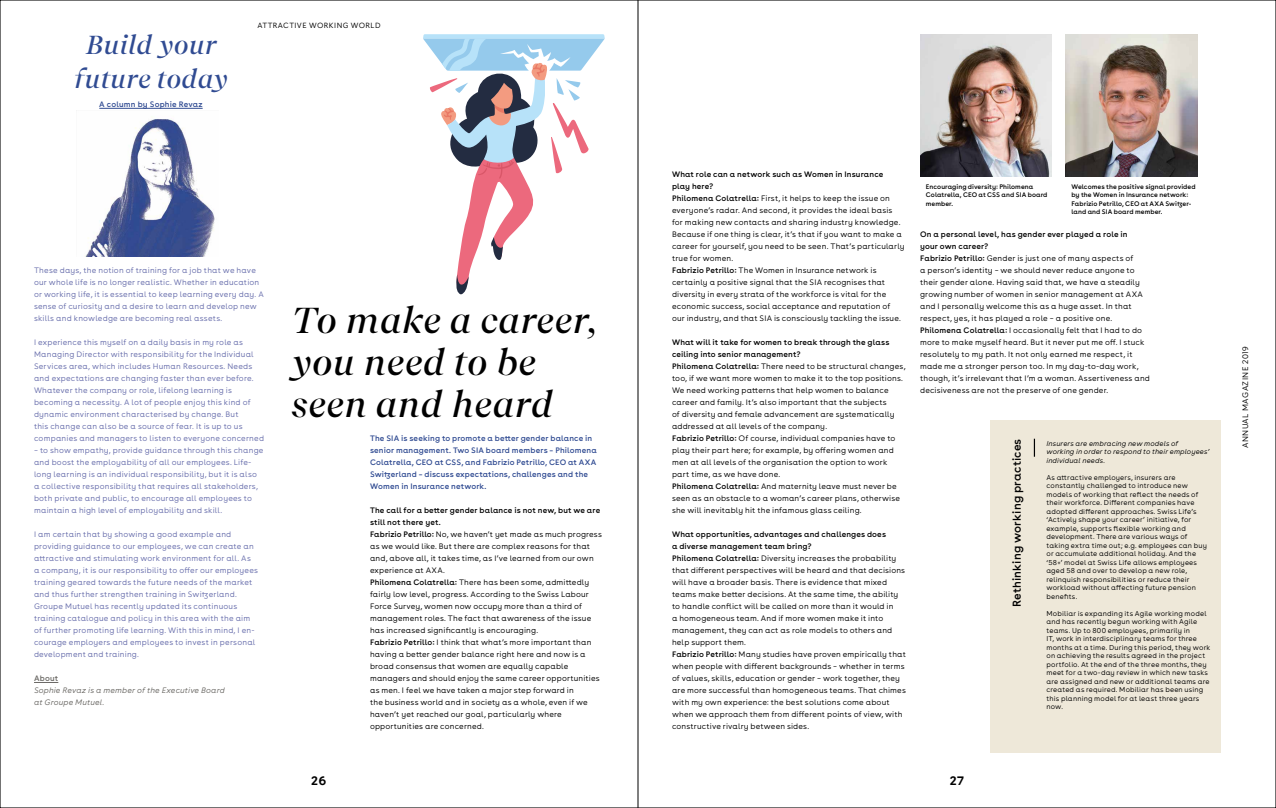
<style>
.page{position:relative;width:1276px;height:808px;background:#fff}
.page>*{position:absolute;margin:0;border:0;box-sizing:border-box;transform-origin:0 0}
.t1{font:italic 500 36px/42px "Recife Display";letter-spacing:.03em;color:#000}
.t2{font:italic 500 26px/34px "Recife Display";letter-spacing:.03em;color:#304b92;text-align:center}
.t3{font:700 13px "Buenos Aires";color:#000}
.t4{font:12.2px "Buenos Aires";letter-spacing:.015em;color:#000}
.t5{font:300 8.5px "Buenos Aires";letter-spacing:.05em;color:#000}
.t6{font:300 8.4px/12px "Buenos Aires";letter-spacing:.015em;color:#000}
.t7{font:300 8.4px/12px "Buenos Aires";letter-spacing:.02em;color:#686eac}
.t8{font:8.4px/12px "Buenos Aires";letter-spacing:.02em;color:#304b92}
.t9{font:italic 300 8.4px/12px "Buenos Aires";letter-spacing:.02em;color:#6a6864}
.t10{font:8.4px "Buenos Aires";letter-spacing:.025em;color:#6a6864}
.t11{font:300 8px "Buenos Aires";letter-spacing:.05em;color:#000}
.t12{font:300 7.5px/8.5px "Buenos Aires";letter-spacing:.02em;color:#000}
.t13{font:italic 300 7.5px/8.5px "Buenos Aires";letter-spacing:.02em;color:#000}
.t14{font:7px/8.4px "Buenos Aires";letter-spacing:.005em;color:#000}
.s1{font-weight:400}
</style>
<div class="page">
<svg style="left:423px;top:34px;width:182px;height:260px"></svg>
<img style="left:85px;top:117px;width:130px;height:140px">
<hr style="left:99px;top:108px;width:104px;height:1px;background:#304b92">
<svg style="left:34px;top:682px;width:24px;height:1px"></svg>
<img style="left:920px;top:34px;width:131px;height:143px">
<img style="left:1065px;top:34px;width:132px;height:143px">
<div style="left:990px;top:420px;width:231px;height:333px;background:#eee8d9"></div>
<svg style="left:1034px;top:439px;width:1px;height:18px"></svg>
<hr style="left:638px;top:0;width:1px;height:808px;background:#000">
<h2 class="t2" style="left:75px;top:27px;width:154px">Build your future today</h2>
<p class="t8" style="left:99px;top:98px;width:105px">A column by Sophie Revaz</p>
<p class="t11" style="left:258px;top:21px;width:124px">ATTRACTIVE WORKING WORLD</p>
<p class="t7" style="left:34px;top:264px;width:231px">These days, the notion of training for a job that we have our whole life is no longer realistic. Whether in education or working life, it is essential to keep learning every day. A sense of curiosity and a desire to learn and develop new skills and knowledge are becoming real assets.</p>
<p class="t7" style="left:34px;top:336px;width:232px">I experience this myself on a daily basis in my role as Managing Director with responsibility for the Individual Services area, which includes Human Resources. Needs and expectations are changing faster than ever before.<br>Whatever the company or role, lifelong learning is becoming a necessity. A lot of people enjoy this kind of dynamic environment characterised by change. But<br>this change can also be a source of fear. It is up to us companies and managers to listen to everyone concerned</p>
<p class="t7" style="left:34px;top:444px;width:231px">– to show empathy, provide guidance through this change and boost the employability of all our employees. Life&shy;long learning is an individual responsibility, but it is also a collective responsibility that requires all stakeholders, both private and public, to encourage all employees to maintain a high level of employability and skill.</p>
<p class="t7" style="left:34px;top:528px;width:226px">I am certain that by showing a good example and providing guidance to our employees, we can create an attractive and stimulating work environment for all. As a company, it is our responsibility to offer our employees training geared towards the future needs of the market and thus further strengthen training in Switzerland.<br>Groupe Mutuel has recently updated its continuous training catalogue and policy in this area with the aim of further promoting life learning. With this in mind, I en&shy;courage employers and employees to invest in personal development and training.</p>
<p class="t10" style="left:34px;top:673px;width:26px">About</p>
<p class="t9" style="left:34px;top:684px;width:192px">Sophie Revaz is a member of the Executive Board at Groupe Mutuel.</p>
<h1 class="t1" style="left:292px;top:299px;width:307px">To make a career, you need to be seen and heard</h1>
<p class="t8" style="left:370px;top:432px;width:228px">The SIA is seeking to promote a better gender balance in senior management. Two SIA board members – Philomena Colatrella, CEO at CSS, and Fabrizio Petrillo, CEO at AXA Switzerland – discuss expectations, challenges and the Women in Insurance network.</p>
<p class="t6" style="left:370px;top:504px;width:233px"><span class="s1">The call for a better gender balance is not new, but we are still not there yet.<br>Fabrizio Petrillo:</span> No, we haven’t yet made as much progress as we would like. But there are complex reasons for that and, above all, it takes time, as I’ve learned from our own experience at AXA.<br><span class="s1">Philomena Colatrella:</span> There has been some, admittedly fairly low level, progress. According to the Swiss Labour Force Survey, women now occupy more than a third of management roles. The fact that awareness of the issue has increased significantly is encouraging.<br><span class="s1">Fabrizio Petrillo:</span> I think that what’s more important than having a better gender balance right here and now is a broad consensus that women are equally capable managers and should enjoy the same career opportunities as men. I feel we have taken a major step forward in<br>the business world and in society as a whole, even if we haven’t yet reached our goal, particularly where opportunities are concerned.</p>
<p class="t6" style="left:672px;top:168px;width:234px"><span class="s1">What role can a network such as Women in Insurance<br>play here?<br>Philomena Colatrella:</span> First, it helps to keep the issue on everyone’s radar. And second, it provides the ideal basis for making new contacts and sharing industry knowledge.<br>Because if one thing is clear, it’s that if you want to make a career for yourself, you need to be seen. That’s particularly true for women.<br><span class="s1">Fabrizio Petrillo:</span> The Women in Insurance network is certainly a positive signal that the SIA recognises that diversity in every strata of the workforce is vital for the economic success, social acceptance and reputation of our industry, and that SIA is consciously tackling the issue.</p>
<p class="t6" style="left:672px;top:336px;width:235px"><span class="s1">What will it take for women to break through the glass ceiling into senior management?<br>Philomena Colatrella:</span> There need to be structural changes, too, if we want more women to make it to the top positions.<br>We need working patterns that help women to balance career and family. It’s also important that the subjects<br>of diversity and female advancement are systematically addressed at all levels of the company.<br><span class="s1">Fabrizio Petrillo:</span> Of course, individual companies have to play their part here; for example, by offering women and men at all levels of the organisation the option to work part time, as we have done.<br><span class="s1">Philomena Colatrella:</span> And maternity leave must never be seen as an obstacle to a woman’s career plans, otherwise she will inevitably hit the infamous glass ceiling.</p>
<p class="t6" style="left:672px;top:528px;width:235px"><span class="s1">What opportunities, advantages and challenges does<br>a diverse management team bring?<br>Philomena Colatrella:</span> Diversity increases the probability that different perspectives will be heard and that decisions will have a broader basis. There is evidence that mixed teams make better decisions. At the same time, the ability to handle conflict will be called on more than it would in<br>a homogeneous team. And if more women make it into management, they can act as role models to others and help support them.<br><span class="s1">Fabrizio Petrillo:</span> Many studies have proven empirically that when people with different backgrounds – whether in terms of values, skills, education or gender – work together, they are more successful than homogeneous teams. That chimes with my own experience: the best solutions come about when we approach them from different points of view, with constructive rivalry between sides.</p>
<p class="t14" style="left:926px;top:182px;width:123px">Encouraging diversity: Philomena<br>Colatrella, CEO at CSS and SIA board member.</p>
<p class="t14" style="left:1071px;top:182px;width:126px">Welcomes the positive signal provided by the Women in Insurance network:<br>Fabrizio Petrillo, CEO at AXA Switzer&shy;land and SIA board member.</p>
<p class="t6" style="left:920px;top:228px;width:231px"><span class="s1">On a personal level, has gender ever played a role in<br>your own career?<br>Fabrizio Petrillo:</span> Gender is just one of many aspects of<br>a person’s identity – we should never reduce anyone to their gender alone. Having said that, we have a steadily growing number of women in senior management at AXA and I personally welcome this as a huge asset. In that respect, yes, it has played a role – a positive one.<br><span class="s1">Philomena Colatrella:</span> I occasionally felt that I had to do more to make myself heard. But it never put me off. I stuck resolutely to my path. It not only earned me respect, it made me a stronger person too. In my day-to-day work, though, it’s irrelevant that I’m a woman. Assertiveness and decisiveness are not the preserve of one gender.</p>
<h3 class="t4" style="left:1009px;top:607px;width:170px;rotate:-90deg">Rethinking working practices</h3>
<p class="t13" style="left:1046px;top:439px;width:164px">Insurers are embracing new models of<br>working in order to respond to their employees’ individual needs.</p>
<p class="t12" style="left:1046px;top:473px;width:162px">As attractive employers, insurers are constantly challenged to introduce new models of working that reflect the needs of their workforce. Different companies have adopted different approaches. Swiss Life’s ‘Actively shape your career’ initiative, for example, supports flexible working and development. There are various ways of taking extra time out; e.g. employees can buy or accumulate additional holiday. And the ‘58+’ model at Swiss Life allows employees aged 58 and over to develop a new role, relinquish responsibilities or reduce their workload without affecting future pension benefits.</p>
<p class="t12" style="left:1046px;top:609px;width:166px">Mobiliar is expanding its Agile working model and has recently begun working with Agile teams. Up to 800 employees, primarily in<br>IT, work in interdisciplinary teams for three months at a time. During this period, they work on achieving the results agreed in the project portfolio. At the end of the three months, they meet for a two-day review in which new tasks are assigned and new or additional teams are created as required. Mobiliar has been using this planning model for at least three years now.</p>
<h3 class="t3" style="left:312px;top:772px;width:16px">26</h3>
<h3 class="t3" style="left:950px;top:772px;width:15px">27</h3>
<p class="t5" style="left:1240px;top:448px;width:103px;rotate:-90deg">ANNUAL MAGAZINE 2019</p>
</div>
